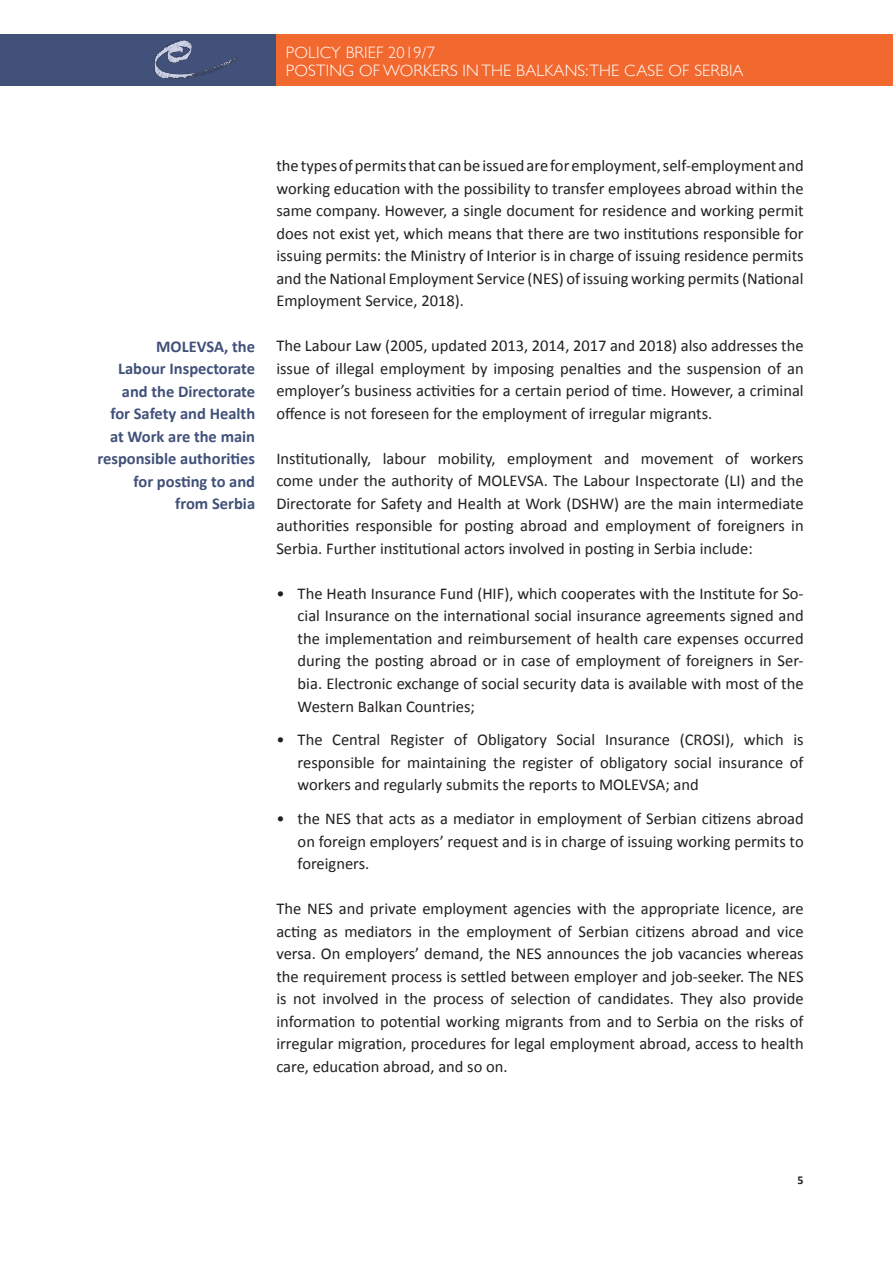
<style>
.page{position:relative;width:893px;height:1263px;background:#fff}
.page>*{position:absolute;margin:0;border:0;box-sizing:border-box;transform-origin:0 0}
.t1{font:16.5px/22.5px "Calibri";color:#231f20;text-align:justify}
.t2{font:700 16.5px/22.5px "Calibri";color:#41517a;text-align:right}
.t3{font:300 16.5px/18px "Gill Sans";letter-spacing:.01em;color:#fff}
.t4{font:700 12px "Calibri";color:#231f20}
</style>
<div class="page">
<div style="left:0;top:34px;width:276px;height:51px;background:#41517a"></div>
<img style="left:154px;top:40px;width:85px;height:39px">
<div style="left:276px;top:34px;width:617px;height:51px;background:#f26930"></div>
<p class="t3" style="left:286px;top:43px;width:459px">POLICY BRIEF 2019/7<br>POSTING OF WORKERS IN THE BALKANS: THE CASE OF SERBIA</p>
<p class="t2" style="left:97px;top:334px;width:159px">MOLEVSA, the<br>Labour Inspectorate and the Directorate<br>for Safety and Health at Work are the main responsible authorities for posting to and from Serbia</p>
<p class="t1" style="left:276px;top:154px;width:529px">the types of permits that can be issued are for employment, self-employment and working education with the possibility to transfer employees abroad within the same company. However, a single document for residence and working permit does not exist yet, which means that there are two institutions responsible for issuing permits: the Ministry of Interior is in charge of issuing residence permits and the National Employment Service (NES) of issuing working permits (National Employment Service, 2018).</p>
<p class="t1" style="left:276px;top:334px;width:529px">The Labour Law (2005, updated 2013, 2014, 2017 and 2018) also addresses the issue of illegal employment by imposing penalties and the suspension of an employer’s business activities for a certain period of time. However, a criminal offence is not foreseen for the employment of irregular migrants.</p>
<p class="t1" style="left:276px;top:446px;width:529px">Institutionally, labour mobility, employment and movement of workers come under the authority of MOLEVSA. The Labour Inspectorate (LI) and the Directorate for Safety and Health at Work (DSHW) are the main intermediate authorities responsible for posting abroad and employment of foreigners in Serbia. Further institutional actors involved in posting in Serbia include:</p>
<p class="t1" style="left:298px;top:581px;width:507px;text-indent:-21px">• The Heath Insurance Fund (HIF), which cooperates with the Institute for So&shy;cial Insurance on the international social insurance agreements signed and the implementation and reimbursement of health care expenses occurred during the posting abroad or in case of employment of foreigners in Ser&shy;bia. Electronic exchange of social security data is available with most of the Western Balkan Countries;</p>
<p class="t1" style="left:298px;top:728px;width:507px;text-indent:-21px">• The Central Register of Obligatory Social Insurance (CROSI), which is responsible for maintaining the register of obligatory social insurance of workers and regularly submits the reports to MOLEVSA; and</p>
<p class="t1" style="left:298px;top:806px;width:508px;text-indent:-21px">• the NES that acts as a mediator in employment of Serbian citizens abroad on foreign employers’ request and is in charge of issuing working permits to foreigners.</p>
<p class="t1" style="left:276px;top:896px;width:529px">The NES and private employment agencies with the appropriate licence, are acting as mediators in the employment of Serbian citizens abroad and vice versa. On employers’ demand, the NES announces the job vacancies whereas the requirement process is settled between employer and job-seeker. The NES is not involved in the process of selection of candidates. They also provide information to potential working migrants from and to Serbia on the risks of irregular migration, procedures for legal employment abroad, access to health care, education abroad, and so on.</p>
<p class="t4" style="left:798px;top:1172px;width:8px">5</p>
</div>
